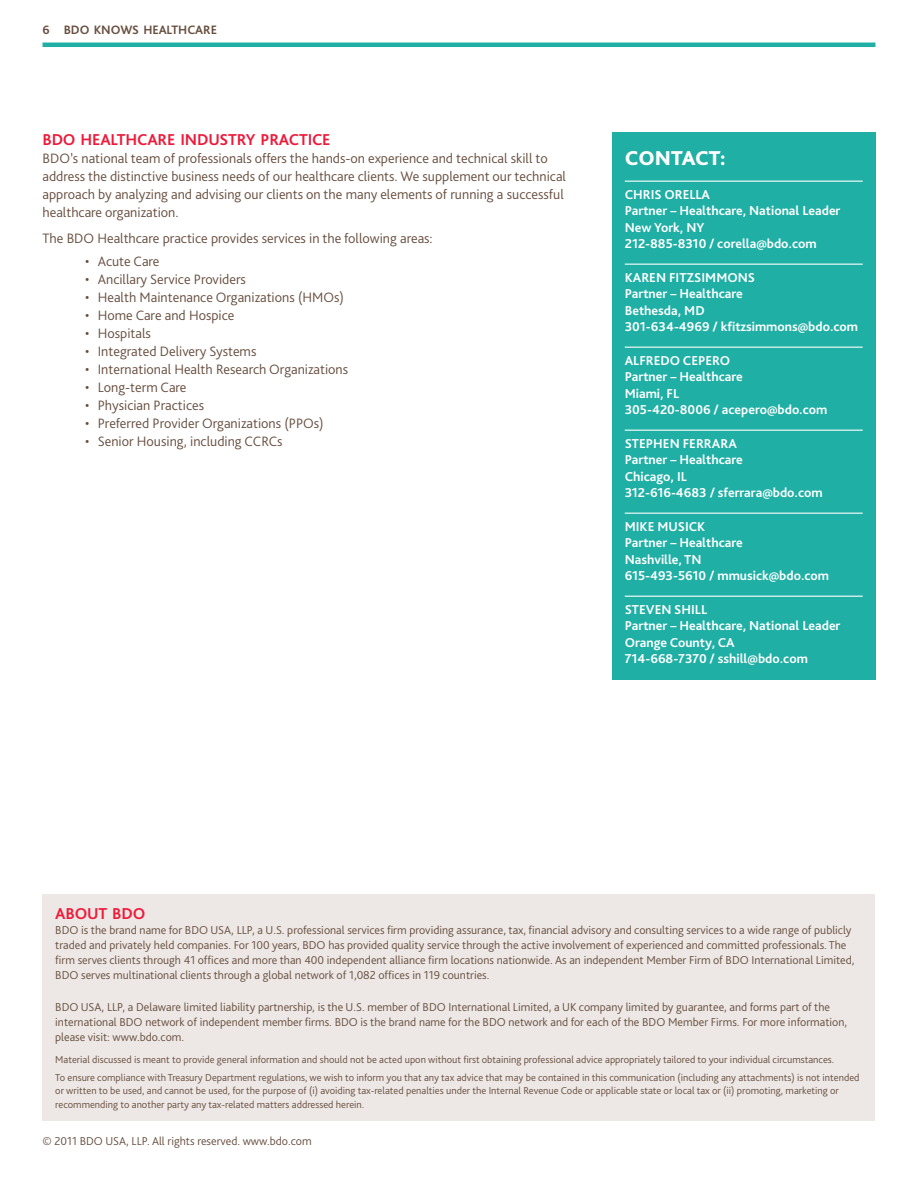
<style>
.page{position:relative;width:918px;height:1188px;background:#fff}
.page>*{position:absolute;margin:0;border:0;box-sizing:border-box;transform-origin:0 0}
.t1{font:800 21px "Bliss Pro";color:#fff}
.t2{font:700 16.5px "Bliss Pro";letter-spacing:-.01em;color:#ed1a3a}
.t3{font:300 14.25px/18px "Bliss Pro";color:#674e3f}
.t4{font:700 13.5px/16.5px "Bliss Pro";color:#fff}
.t5{font:700 12.75px "Bliss Pro";letter-spacing:-.005em;color:#674e3f}
.t6{font:300 12px/15px "Bliss Pro";color:#674e3f}
.t7{font:300 10.5px/17.7px "Bliss Pro";color:#674e3f}
</style>
<div class="page">
<hr style="left:43px;top:43px;width:832px;height:4px;background:#1fafa4">
<div style="left:612px;top:132px;width:263px;height:548px;background:#1fafa4"></div>
<hr style="left:625px;top:181px;width:238px;height:1px;background:#fff">
<hr style="left:625px;top:264px;width:238px;height:1px;background:#fff">
<hr style="left:625px;top:347px;width:238px;height:1px;background:#fff">
<hr style="left:625px;top:430px;width:238px;height:1px;background:#fff">
<hr style="left:625px;top:513px;width:238px;height:1px;background:#fff">
<hr style="left:625px;top:596px;width:238px;height:1px;background:#fff">
<div style="left:43px;top:894px;width:832px;height:227px;background:#ede8e5"></div>
<p class="t5" style="left:43px;top:22px;width:69px">6 bdo knows</p>
<p class="t5" style="left:143px;top:22px;width:9px">healthca</p>
<p class="t5" style="left:203px;top:22px;width:14px">re</p>
<h2 class="t2" style="left:43px;top:129px;width:49px">BD O healthca</h2>
<h2 class="t2" style="left:158px;top:129px;width:131px">re in dustry Practice</h2>
<p class="t3" style="left:43px;top:149px;width:525px">BDO’s national team of professionals offers the hands-on experience and technical skill to address the distinctive business needs of our healthcare clients. We supplement our technical approach by analyzing and advising our clients on the many elements of running a successful healthcare organization.</p>
<p class="t3" style="left:43px;top:229px;width:392px">The BDO H ealthcare practice provides services in the following areas:</p>
<p class="t3" style="left:85px;top:251px;width:76px">• Acute Care</p>
<p class="t3" style="left:85px;top:269px;width:162px">• Ancillary Service Providers</p>
<p class="t3" style="left:85px;top:287px;width:260px">• Health Maintenance Organizations (H MOs)</p>
<p class="t3" style="left:85px;top:305px;width:151px">• Home Care and Hospice</p>
<p class="t3" style="left:85px;top:323px;width:67px">• Hospitals</p>
<p class="t3" style="left:85px;top:341px;width:173px">• Integrated Delivery Systems</p>
<p class="t3" style="left:85px;top:359px;width:265px">• International H ealth Research Organizations</p>
<p class="t3" style="left:85px;top:377px;width:103px">• Long-term Care</p>
<p class="t3" style="left:85px;top:395px;width:121px">• Physician Practices</p>
<p class="t3" style="left:85px;top:413px;width:240px">• Preferred Provider Organizations (PPOs)</p>
<p class="t3" style="left:85px;top:431px;width:199px">• Senior Housing, including CCRCs</p>
<h1 class="t1" style="left:625px;top:145px;width:103px">CONTACT:</h1>
<p class="t4" style="left:625px;top:186px;width:217px">Ch ris Orella<br>Partner – Healthcare, National Leader<br>New York, NY<br>212-885-8310 / corella@bdo.com</p>
<p class="t4" style="left:625px;top:269px;width:235px">Karen Fitzsimmons<br>Partner – Healthcare<br>Bethesda, MD<br>301-634-4969 / kfitzsimmons@bdo.com</p>
<p class="t4" style="left:625px;top:352px;width:204px">Alfredo Cepe ro<br>Partner – Healthcare<br>Miami, FL<br>305-420-8006 / acepero@bdo.com</p>
<p class="t4" style="left:625px;top:435px;width:16px">Stephen</p>
<p class="t4" style="left:625px;top:435px;width:200px;text-indent:58px">Fe rrara<br>Partner – Healthcare<br>Chicago, IL<br>312-616-4683 / sferrara@bdo.com</p>
<p class="t4" style="left:625px;top:518px;width:206px">Mike Musick<br>Partner – Healthcare<br>Nashville, TN<br>615-493-5610 / mmusick@bdo.com</p>
<p class="t4" style="left:625px;top:601px;width:217px">Steven Shill<br>Partner – Healthcare, National Leader<br>Orange County, CA<br>714-668-7370 / sshill@bdo.com</p>
<h2 class="t2" style="left:55px;top:903px;width:92px">About BDO</h2>
<p class="t6" style="left:55px;top:922px;width:801px">BDO is the brand name for BDO USA, LLP, a U.S. professional services firm providing assurance, tax, financial advisory and consulting services to a wide range of publicly traded and privately held companies. For 100 years, BDO has provided quality service through the active involvement of experienced and committed professionals. The firm serves clients through 41 offices and more than 400 independent alliance firm locations nationwide. As an independent Member Firm of BDO International Limited, BDO serves multinational clients through a global network of 1,082 offices in 119 countries.</p>
<p class="t6" style="left:55px;top:999px;width:793px">BDO USA, LLP, a Delaware limited liability partnership, is the U.S. member of BDO International Limited, a UK company limited by guarantee, and forms part of the international BDO network of independent member firms. BDO is the brand name for the BDO network and for each of the BDO Member Firms. For more information, please visit: www.bdo.com.</p>
<p class="t7" style="left:55px;top:1050px;width:806px">Material discussed is meant to provide general information and should not be acted upon without first obtaining professional advice appropriately tailored to your individual circumstances.<br>To ensure compliance with Treasury Department regulations, we wish to inform you that any tax advice that may be contained in this communication (including any attachments) is not intended</p>
<p class="t7" style="left:55px;top:1084px;width:785px;line-height:13.5px">or written to be used, and cannot be used, for the purpose of (i) avoiding tax-related penalties under the Internal Revenue Code or applicable state or local tax or (ii) promoting, marketing or recommending to another party any tax-related matters addressed herein.</p>
<p class="t6" style="left:43px;top:1134px;width:271px">© 2011 BDO USA, LLP. All rights reserved. www.bdo.com</p>
</div>
